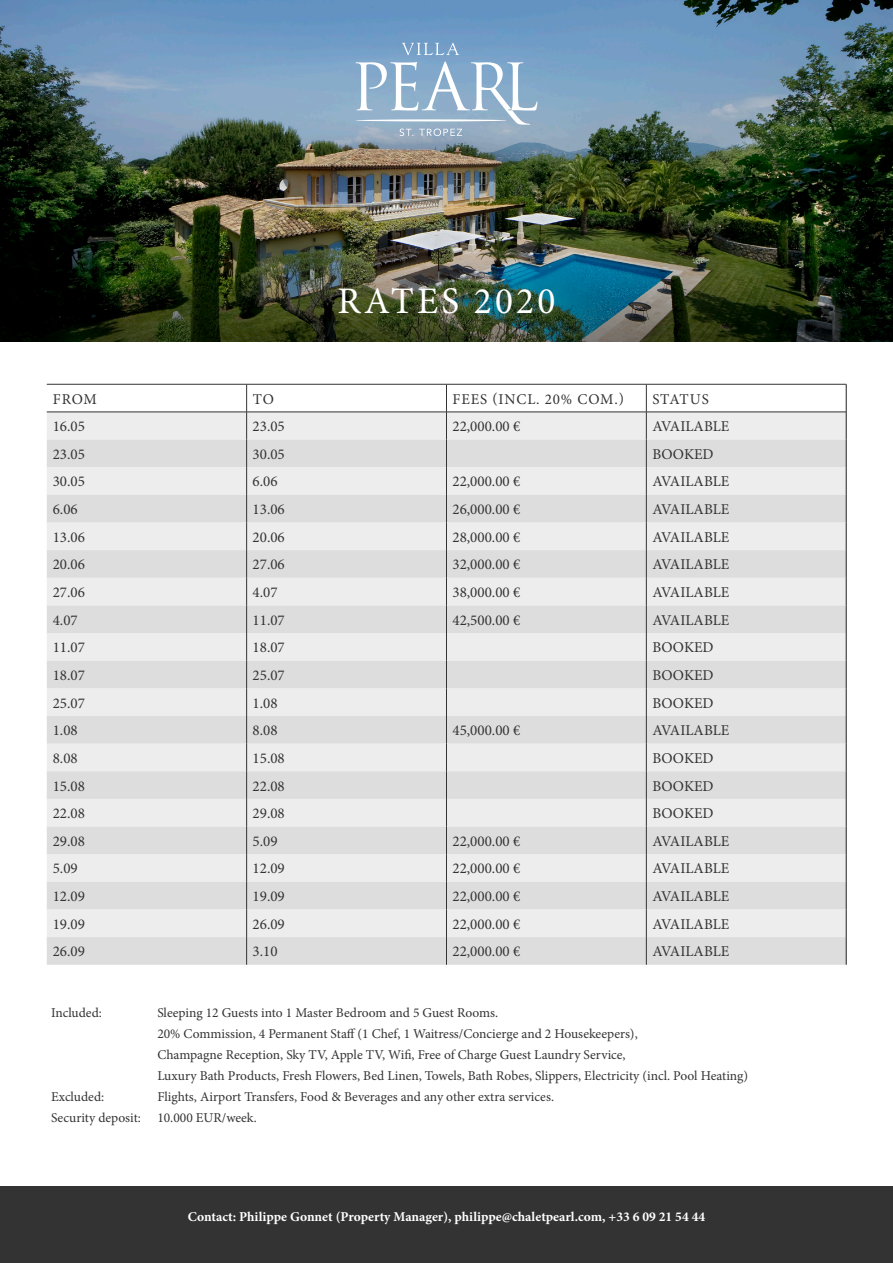
<style>
.page{position:relative;width:893px;height:1263px;background:#fff}
.page>*{position:absolute;margin:0;border:0;box-sizing:border-box;transform-origin:0 0}
.t1{font:37.5px "Minion Pro";letter-spacing:.085em;color:#fff}
.t2{font:15px "Minion Pro";color:#323332}
.t3{font:15px "Minion Pro";letter-spacing:.06em;color:#323332}
.t4{font:13.5px/21px "Minion Pro";color:#323332}
.t5{font:700 13.5px "Minion Pro";color:#fff}
</style>
<div class="page">
<img style="left:0;top:0;width:893px;height:242px">
<svg style="left:47px;top:384px;width:800px;height:581px;background:#e6e5e6"></svg>
<div style="left:0;top:1186px;width:893px;height:77px;background:#323332"></div>
<img style="left:0;top:242px;width:893px;height:100px">
<svg style="left:402px;top:43px;width:57px;height:12px"></svg>
<svg style="left:356px;top:61px;width:181px;height:75px;background:#a0bbd2"></svg>
<hr style="left:356px;top:119px;width:151px;height:2px;background:#fff;border-radius:50%">
<p class="t1" style="left:338px;top:276px;width:219px">RATES 2020</p>
<p class="t2" style="left:53px;top:389px;width:46px">FROM</p>
<p class="t2" style="left:253px;top:389px;width:23px">TO</p>
<p class="t3" style="left:453px;top:389px;width:173px">FEES (INCL. 20% COM.)</p>
<p class="t2" style="left:652px;top:389px;width:58px">STATUS</p>
<p class="t2" style="left:53px;top:416px;width:34px">16.05</p>
<p class="t2" style="left:253px;top:416px;width:34px">23.05</p>
<p class="t2" style="left:452px;top:416px;width:69px">22,000.00 €</p>
<p class="t2" style="left:652px;top:416px;width:79px">AVAILABLE</p>
<p class="t2" style="left:53px;top:444px;width:34px">23.05</p>
<p class="t2" style="left:253px;top:444px;width:34px">30.05</p>
<p class="t2" style="left:652px;top:444px;width:63px">BOOKED</p>
<p class="t2" style="left:53px;top:472px;width:34px">30.05</p>
<p class="t2" style="left:253px;top:472px;width:27px">6.06</p>
<p class="t2" style="left:452px;top:472px;width:69px">22,000.00 €</p>
<p class="t2" style="left:652px;top:472px;width:79px">AVAILABLE</p>
<p class="t2" style="left:53px;top:499px;width:27px">6.06</p>
<p class="t2" style="left:253px;top:499px;width:34px">13.06</p>
<p class="t2" style="left:452px;top:499px;width:69px">26,000.00 €</p>
<p class="t2" style="left:652px;top:499px;width:79px">AVAILABLE</p>
<p class="t2" style="left:53px;top:527px;width:34px">13.06</p>
<p class="t2" style="left:253px;top:527px;width:34px">20.06</p>
<p class="t2" style="left:452px;top:527px;width:69px">28,000.00 €</p>
<p class="t2" style="left:652px;top:527px;width:79px">AVAILABLE</p>
<p class="t2" style="left:53px;top:554px;width:34px">20.06</p>
<p class="t2" style="left:253px;top:554px;width:34px">27.06</p>
<p class="t2" style="left:452px;top:554px;width:69px">32,000.00 €</p>
<p class="t2" style="left:652px;top:554px;width:79px">AVAILABLE</p>
<p class="t2" style="left:53px;top:582px;width:34px">27.06</p>
<p class="t2" style="left:253px;top:582px;width:27px">4.07</p>
<p class="t2" style="left:452px;top:582px;width:69px">38,000.00 €</p>
<p class="t2" style="left:652px;top:582px;width:79px">AVAILABLE</p>
<p class="t2" style="left:53px;top:610px;width:27px">4.07</p>
<p class="t2" style="left:253px;top:610px;width:34px">11.07</p>
<p class="t2" style="left:452px;top:610px;width:69px">42,500.00 €</p>
<p class="t2" style="left:652px;top:610px;width:79px">AVAILABLE</p>
<p class="t2" style="left:53px;top:637px;width:34px">11.07</p>
<p class="t2" style="left:253px;top:637px;width:34px">18.07</p>
<p class="t2" style="left:652px;top:637px;width:63px">BOOKED</p>
<p class="t2" style="left:53px;top:665px;width:34px">18.07</p>
<p class="t2" style="left:253px;top:665px;width:34px">25.07</p>
<p class="t2" style="left:652px;top:665px;width:63px">BOOKED</p>
<p class="t2" style="left:53px;top:693px;width:34px">25.07</p>
<p class="t2" style="left:253px;top:693px;width:27px">1.08</p>
<p class="t2" style="left:652px;top:693px;width:63px">BOOKED</p>
<p class="t2" style="left:53px;top:720px;width:27px">1.08</p>
<p class="t2" style="left:253px;top:720px;width:27px">8.08</p>
<p class="t2" style="left:452px;top:720px;width:69px">45,000.00 €</p>
<p class="t2" style="left:652px;top:720px;width:79px">AVAILABLE</p>
<p class="t2" style="left:53px;top:748px;width:27px">8.08</p>
<p class="t2" style="left:253px;top:748px;width:34px">15.08</p>
<p class="t2" style="left:652px;top:748px;width:63px">BOOKED</p>
<p class="t2" style="left:53px;top:776px;width:34px">15.08</p>
<p class="t2" style="left:253px;top:776px;width:34px">22.08</p>
<p class="t2" style="left:652px;top:776px;width:63px">BOOKED</p>
<p class="t2" style="left:53px;top:803px;width:34px">22.08</p>
<p class="t2" style="left:253px;top:803px;width:34px">29.08</p>
<p class="t2" style="left:652px;top:803px;width:63px">BOOKED</p>
<p class="t2" style="left:53px;top:831px;width:34px">29.08</p>
<p class="t2" style="left:253px;top:831px;width:27px">5.09</p>
<p class="t2" style="left:452px;top:831px;width:69px">22,000.00 €</p>
<p class="t2" style="left:652px;top:831px;width:79px">AVAILABLE</p>
<p class="t2" style="left:53px;top:858px;width:27px">5.09</p>
<p class="t2" style="left:253px;top:858px;width:34px">12.09</p>
<p class="t2" style="left:452px;top:858px;width:69px">22,000.00 €</p>
<p class="t2" style="left:652px;top:858px;width:79px">AVAILABLE</p>
<p class="t2" style="left:53px;top:886px;width:34px">12.09</p>
<p class="t2" style="left:253px;top:886px;width:34px">19.09</p>
<p class="t2" style="left:452px;top:886px;width:69px">22,000.00 €</p>
<p class="t2" style="left:652px;top:886px;width:79px">AVAILABLE</p>
<p class="t2" style="left:53px;top:914px;width:34px">19.09</p>
<p class="t2" style="left:253px;top:914px;width:34px">26.09</p>
<p class="t2" style="left:452px;top:914px;width:69px">22,000.00 €</p>
<p class="t2" style="left:652px;top:914px;width:79px">AVAILABLE</p>
<p class="t2" style="left:53px;top:941px;width:34px">26.09</p>
<p class="t2" style="left:253px;top:941px;width:27px">3.10</p>
<p class="t2" style="left:452px;top:941px;width:69px">22,000.00 €</p>
<p class="t2" style="left:652px;top:941px;width:79px">AVAILABLE</p>
<p class="t4" style="left:51px;top:1002px;width:52px">Included:</p>
<p class="t4" style="left:157px;top:1002px;width:342px">Sleeping 12 Guests into 1 Master Bedroom and 5 Guest Rooms.</p>
<p class="t4" style="left:157px;top:1023px;width:592px">20% Commission, 4 Permanent Staff (1 Chef, 1 Waitress/Concierge and 2 Housekeepers),<br>Champagne Reception, Sky TV, Apple TV, Wifi, Free of Charge Guest Laundry Service,<br>Luxury Bath Products, Fresh Flowers, Bed Linen, Towels, Bath Robes, Slippers, Electricity (incl. Pool Heating)</p>
<p class="t4" style="left:51px;top:1086px;width:55px">Excluded:</p>
<p class="t4" style="left:157px;top:1086px;width:398px">Flights, Airport Transfers, Food &amp; Beverages and any other extra services.</p>
<p class="t4" style="left:51px;top:1107px;width:207px">Security deposit: 10.000 EUR/week.</p>
<p class="t5" style="left:188px;top:1207px;width:519px">Contact: Philippe Gonnet (Property Manager), philippe@chaletpearl.com, +33 6 09 21 54 44</p>
</div>
